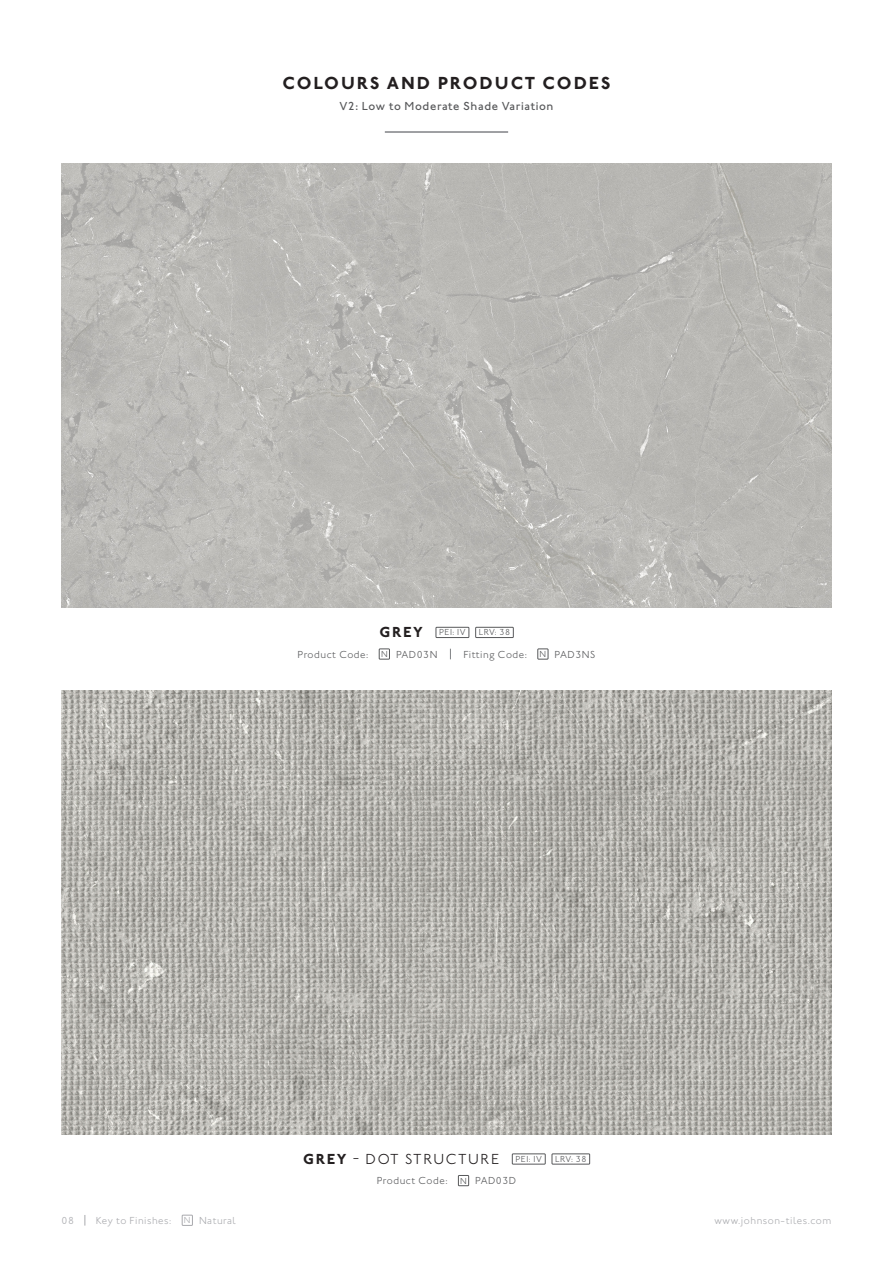
<style>
.page{position:relative;width:893px;height:1263px;background:#fff}
.page>*{position:absolute;margin:0;border:0;box-sizing:border-box;transform-origin:0 0}
.t1{font:700 18px "Johnston ITC Std";letter-spacing:.11em;color:#231f20}
.t2{font:300 15px "Johnston ITC Std";letter-spacing:.105em;color:#231f20}
.t3{font:700 15px "Johnston ITC Std";color:#231f20}
.t4{font:500 12px "Johnston ITC Std";letter-spacing:.05em;color:#57585a}
.t5{font:300 10.5px "Johnston ITC Std";letter-spacing:.05em;color:#57585a}
.t6{font:300 10.5px "Johnston ITC Std";letter-spacing:.05em;color:#a8a9ad}
.t7{font:300 9px "Johnston ITC Std";letter-spacing:.06em;color:#57585a}
.t8{font:300 9px "Johnston ITC Std";color:#a8a9ad}
.s1{font-weight:700}
</style>
<div class="page">
<hr style="left:385px;top:131px;width:123px;height:2px;background:#808285">
<div style="left:182px;top:1215px;width:11px;height:10px;border:1px solid #a8a9ad"></div>
<div style="left:379px;top:649px;width:11px;height:10px;border:1px solid #57585a"></div>
<div style="left:475px;top:627px;width:38px;height:11px;border:1px solid #57585a"></div>
<div style="left:436px;top:627px;width:33px;height:11px;border:1px solid #57585a"></div>
<img style="left:62px;top:164px;width:769px;height:444px">
<div style="left:458px;top:1175px;width:11px;height:11px;border:1px solid #57585a"></div>
<div style="left:552px;top:1154px;width:38px;height:10px;border:1px solid #57585a"></div>
<div style="left:512px;top:1154px;width:33px;height:10px;border:1px solid #57585a"></div>
<img style="left:62px;top:690px;width:769px;height:444px">
<div style="left:538px;top:649px;width:10px;height:10px;border:1px solid #57585a"></div>
<p class="t1" style="left:282px;top:72px;width:330px">COLOURS AND PRODUCT CODES</p>
<p class="t4" style="left:339px;top:99px;width:216px">V2: Low to Moderate Shade Variation</p>
<p class="t3" style="left:380px;top:623px;width:45px">GREY</p>
<p class="t7" style="left:439px;top:627px;width:28px">PEI: IV</p>
<p class="t7" style="left:479px;top:627px;width:33px">LRV: 38</p>
<p class="t5" style="left:298px;top:648px;width:72px">Product Code:</p>
<p class="t7" style="left:381px;top:649px;width:8px">N</p>
<p class="t5" style="left:396px;top:648px;width:43px">PAD03N</p>
<p class="t5" style="left:463px;top:648px;width:65px">Fitting Code:</p>
<p class="t7" style="left:540px;top:649px;width:8px">N</p>
<p class="t5" style="left:555px;top:648px;width:42px">PAD3NS</p>
<p class="t2" style="left:303px;top:1150px;width:198px"><span class="s1">GREY</span> - DOT STRUCTURE</p>
<p class="t5" style="left:377px;top:1174px;width:72px">Product Code:</p>
<p class="t7" style="left:460px;top:1175px;width:8px">N</p>
<p class="t5" style="left:475px;top:1174px;width:42px">PAD03D</p>
<p class="t7" style="left:515px;top:1154px;width:28px">PEI: IV</p>
<p class="t7" style="left:555px;top:1154px;width:33px">LRV: 38</p>
<p class="t6" style="left:62px;top:1214px;width:14px">08</p>
<p class="t6" style="left:715px;top:1214px;width:118px">www.johnson-tiles.com</p>
<p class="t6" style="left:96px;top:1214px;width:77px">Key to Finishes:</p>
<p class="t8" style="left:184px;top:1215px;width:8px">N</p>
<p class="t6" style="left:199px;top:1214px;width:38px">Natural</p>
</div>
